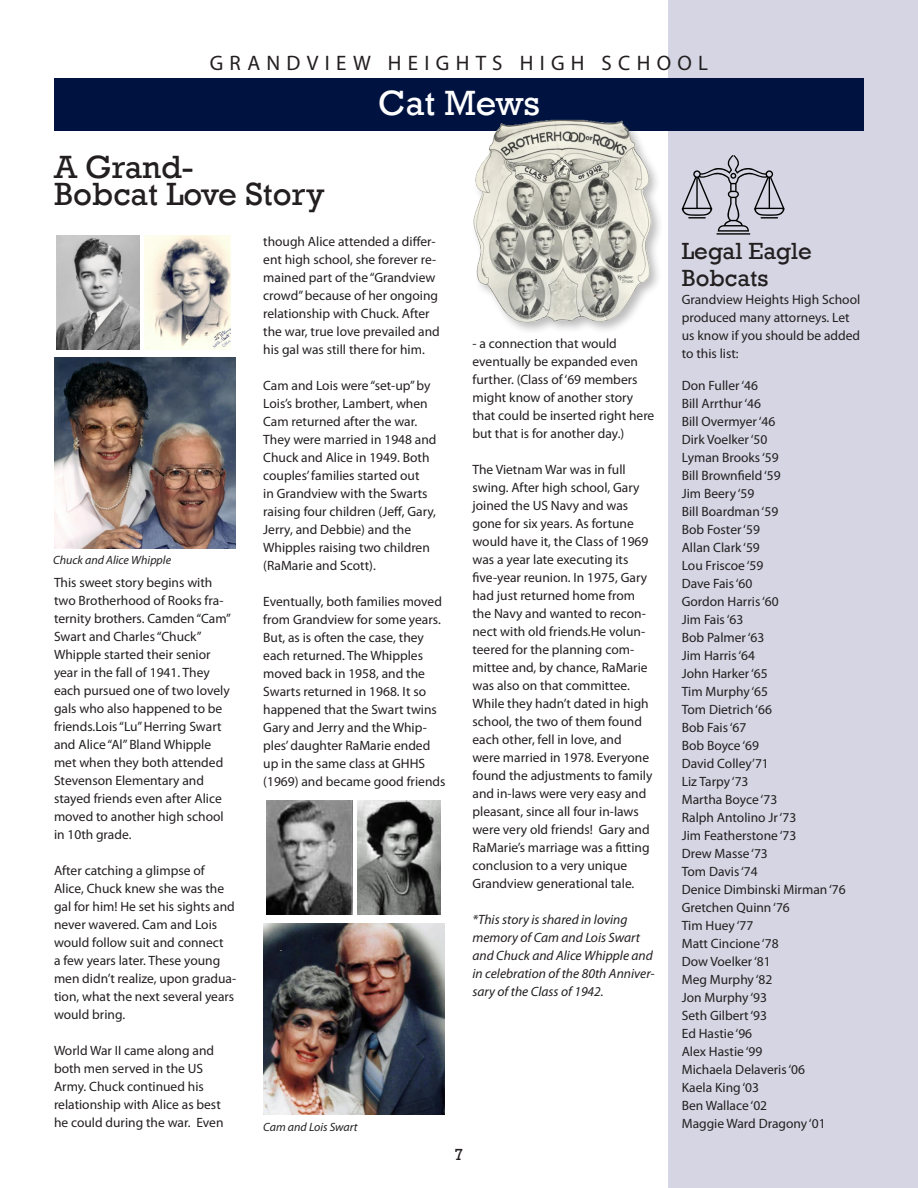
<style>
.page{position:relative;width:918px;height:1188px;background:#fff}
.page>*{position:absolute;margin:0;border:0;box-sizing:border-box;transform-origin:0 0}
.body_text_ghhsaa_9_1{font:36px "Rockwell";color:#fff}
.body_text_ghhsaa_9_1-2{font:33px "Rockwell";color:#231f20}
.body_text_ghhsaa_9_1-3{font:24px/27px "Rockwell";color:#231f20}
.body_text_ghhsaa_9_1-4{font:21px "Myriad Pro";letter-spacing:.3em;color:#231f20}
.t1{font:16.5px "Rockwell";color:#231f20}
.body_text_ghhsaa_9_1-5{font:13.5px/18px "Myriad Pro";color:#231f20}
.body_text_ghhsaa_9_1-6{font:italic 13.5px/18px "Myriad Pro";color:#231f20}
.body_text_ghhsaa_9_1-7{font:italic 12px "Myriad Pro";color:#231f20}
</style>
<div class="page">
<div style="left:668px;top:0;width:250px;height:1188px;background:#d5d5e3"></div>
<div style="left:54px;top:78px;width:810px;height:52px;background:#001340"></div>
<img style="left:57px;top:235px;width:83px;height:115px">
<img style="left:267px;top:800px;width:85px;height:115px">
<img style="left:145px;top:235px;width:86px;height:115px">
<img style="left:358px;top:800px;width:83px;height:115px">
<img style="left:54px;top:358px;width:181px;height:191px">
<img style="left:263px;top:924px;width:182px;height:191px">
<div style="left:471px;top:117px;width:193px;height:218px;background:#231f20;opacity:.3"></div>
<img style="left:472px;top:117px;width:183px;height:218px">
<svg style="left:682px;top:155px;width:103px;height:80px"></svg>
<p class="body_text_ghhsaa_9_1-4" style="left:210px;top:50px;width:500px">GRANDVIEW HEIGHTS HIGH SCHOOL</p>
<p class="body_text_ghhsaa_9_1" style="left:378px;top:82px;width:163px">Cat Mews</p>
<p class="body_text_ghhsaa_9_1-2" style="left:54px;top:148px;width:141px">A Grand-</p>
<p class="body_text_ghhsaa_9_1-2" style="left:54px;top:175px;width:272px">Bobcat Love Story</p>
<p class="body_text_ghhsaa_9_1-7" style="left:53px;top:553px;width:120px">Chuck and Alice Whipple</p>
<p class="body_text_ghhsaa_9_1-5" style="left:54px;top:573px;width:178px">This sweet story begins with two Brotherhood of Rooks fra&shy;ternity brothers. Camden “Cam”<br>Swart and Charles “Chuck”<br>Whipple started their senior year in the fall of 1941. They each pursued one of two lovely gals who also happened to be friends.Lois “Lu” Herring Swart and Alice “Al” Bland Whipple met when they both attended<br>Stevenson Elementary and stayed friends even after Alice moved to another high school in 10th grade.</p>
<p class="body_text_ghhsaa_9_1-5" style="left:54px;top:861px;width:184px">After catching a glimpse of<br>Alice, Chuck knew she was the gal for him! He set his sights and never wavered. Cam and Lois would follow suit and connect<br>a few years later. These young men didn’t realize, upon gradua&shy;tion, what the next several years would bring.</p>
<p class="body_text_ghhsaa_9_1-5" style="left:54px;top:1041px;width:171px">World War II came along and both men served in the US<br>Army. Chuck continued his relationship with Alice as best he could during the war. Even</p>
<p class="body_text_ghhsaa_9_1-5" style="left:263px;top:232px;width:178px">though Alice attended a differ&shy;ent high school, she forever re&shy;mained part of the “Grandview crowd” because of her ongoing relationship with Chuck. After the war, true love prevailed and his gal was still there for him.</p>
<p class="body_text_ghhsaa_9_1-5" style="left:263px;top:376px;width:175px">Cam and Lois were “set-up” by<br>Lois’s brother, Lambert, when<br>Cam returned after the war.<br>They were married in 1948 and<br>Chuck and Alice in 1949. Both couples’ families started out<br>in Grandview with the Swarts raising four children (Jeff, Gary,<br>Jerry, and Debbie) and the<br>Whipples raising two children (RaMarie and Scott).</p>
<p class="body_text_ghhsaa_9_1-5" style="left:263px;top:592px;width:184px">Eventually, both families moved from Grandview for some years.<br>But, as is often the case, they each returned. The Whipples moved back in 1958, and the<br>Swarts returned in 1968. It so happened that the Swart twins<br>Gary and Jerry and the Whip&shy;ples’ daughter RaMarie ended up in the same class at GHHS (1969) and became good friends</p>
<p class="body_text_ghhsaa_9_1-7" style="left:263px;top:1120px;width:96px">Cam and Lois Swart</p>
<p class="body_text_ghhsaa_9_1-5" style="left:472px;top:334px;width:183px">- a connection that would eventually be expanded even further. (Class of ‘69 members might know of another story that could be inserted right here but that is for another day.)</p>
<p class="body_text_ghhsaa_9_1-5" style="left:472px;top:460px;width:182px">The Vietnam War was in full swing. After high school, Gary joined the US Navy and was gone for six years. As fortune would have it, the Class of 1969 was a year late executing its five-year reunion. In 1975, Gary had just returned home from the Navy and wanted to recon&shy;nect with old friends.He volun&shy;teered for the planning com&shy;mittee and, by chance, RaMarie was also on that committee.<br>While they hadn’t dated in high school, the two of them found each other, fell in love, and were married in 1978. Everyone found the adjustments to family and in-laws were very easy and pleasant, since all four in-laws were very old friends! Gary and<br>RaMarie’s marriage was a fitting conclusion to a very unique<br>Grandview generational tale.</p>
<p class="body_text_ghhsaa_9_1-6" style="left:472px;top:910px;width:184px">*This story is shared in loving memory of Cam and Lois Swart and Chuck and Alice Whipple and in celebration of the 80th Anniver&shy;sary of the Class of 1942.</p>
<p class="t1" style="left:455px;top:1145px;width:10px">7</p>
<p class="body_text_ghhsaa_9_1-3" style="left:682px;top:238px;width:132px">Legal Eagle<br>Bobcats</p>
<p class="body_text_ghhsaa_9_1-5" style="left:682px;top:290px;width:180px">Grandview Heights High School produced many attorneys. Let us know if you should be added to this list:</p>
<p class="body_text_ghhsaa_9_1-5" style="left:682px;top:377px;width:78px">Don Fuller ‘46</p>
<p class="body_text_ghhsaa_9_1-5" style="left:682px;top:395px;width:81px">Bill Arrthur ‘46</p>
<p class="body_text_ghhsaa_9_1-5" style="left:682px;top:413px;width:95px">Bill Overmyer ‘46</p>
<p class="body_text_ghhsaa_9_1-5" style="left:682px;top:431px;width:87px">Dirk Voelker ‘50</p>
<p class="body_text_ghhsaa_9_1-5" style="left:682px;top:449px;width:98px">Lyman Brooks ‘59</p>
<p class="body_text_ghhsaa_9_1-5" style="left:682px;top:467px;width:101px">Bill Brownfield ‘59</p>
<p class="body_text_ghhsaa_9_1-5" style="left:682px;top:485px;width:74px">Jim Beery ‘59</p>
<p class="body_text_ghhsaa_9_1-5" style="left:682px;top:503px;width:98px">Bill Boardman ‘59</p>
<p class="body_text_ghhsaa_9_1-5" style="left:682px;top:521px;width:80px">Bob Foster ‘59</p>
<p class="body_text_ghhsaa_9_1-5" style="left:682px;top:539px;width:80px">Allan Clark ‘59</p>
<p class="body_text_ghhsaa_9_1-5" style="left:682px;top:557px;width:83px">Lou Friscoe ‘59</p>
<p class="body_text_ghhsaa_9_1-5" style="left:682px;top:575px;width:72px">Dave Fais ‘60</p>
<p class="body_text_ghhsaa_9_1-5" style="left:682px;top:593px;width:98px">Gordon Harris ‘60</p>
<p class="body_text_ghhsaa_9_1-5" style="left:682px;top:611px;width:63px">Jim Fais ‘63</p>
<p class="body_text_ghhsaa_9_1-5" style="left:682px;top:629px;width:84px">Bob Palmer ‘63</p>
<p class="body_text_ghhsaa_9_1-5" style="left:682px;top:647px;width:75px">Jim Harris ‘64</p>
<p class="body_text_ghhsaa_9_1-5" style="left:682px;top:665px;width:87px">John Harker ‘65</p>
<p class="body_text_ghhsaa_9_1-5" style="left:682px;top:683px;width:88px">Tim Murphy ‘65</p>
<p class="body_text_ghhsaa_9_1-5" style="left:682px;top:701px;width:92px">Tom Dietrich ‘66</p>
<p class="body_text_ghhsaa_9_1-5" style="left:682px;top:719px;width:66px">Bob Fais ‘67</p>
<p class="body_text_ghhsaa_9_1-5" style="left:682px;top:737px;width:79px">Bob Boyce ‘69</p>
<p class="body_text_ghhsaa_9_1-5" style="left:682px;top:755px;width:89px">David Colley’71</p>
<p class="body_text_ghhsaa_9_1-5" style="left:682px;top:773px;width:68px">Liz Tarpy ‘73</p>
<p class="body_text_ghhsaa_9_1-5" style="left:682px;top:791px;width:97px">Martha Boyce ‘73</p>
<p class="body_text_ghhsaa_9_1-5" style="left:682px;top:809px;width:116px">Ralph Antolino Jr ‘73</p>
<p class="body_text_ghhsaa_9_1-5" style="left:682px;top:827px;width:116px">Jim Featherstone ‘73</p>
<p class="body_text_ghhsaa_9_1-5" style="left:682px;top:845px;width:88px">Drew Masse ‘73</p>
<p class="body_text_ghhsaa_9_1-5" style="left:682px;top:863px;width:78px">Tom Davis ‘74</p>
<p class="body_text_ghhsaa_9_1-5" style="left:682px;top:881px;width:166px">Denice Dimbinski Mirman ‘76</p>
<p class="body_text_ghhsaa_9_1-5" style="left:682px;top:899px;width:110px">Gretchen Quinn ‘76</p>
<p class="body_text_ghhsaa_9_1-5" style="left:682px;top:917px;width:73px">Tim Huey ‘77</p>
<p class="body_text_ghhsaa_9_1-5" style="left:682px;top:935px;width:98px">Matt Cincione ‘78</p>
<p class="body_text_ghhsaa_9_1-5" style="left:682px;top:953px;width:91px">Dow Voelker ‘81</p>
<p class="body_text_ghhsaa_9_1-5" style="left:682px;top:971px;width:92px">Meg Murphy ‘82</p>
<p class="body_text_ghhsaa_9_1-5" style="left:682px;top:989px;width:87px">Jon Murphy ‘93</p>
<p class="body_text_ghhsaa_9_1-5" style="left:682px;top:1007px;width:87px">Seth Gilbert ‘93</p>
<p class="body_text_ghhsaa_9_1-5" style="left:682px;top:1025px;width:72px">Ed Hastie ‘96</p>
<p class="body_text_ghhsaa_9_1-5" style="left:682px;top:1043px;width:82px">Alex Hastie ‘99</p>
<p class="body_text_ghhsaa_9_1-5" style="left:682px;top:1061px;width:125px">Michaela Delaveris ‘06</p>
<p class="body_text_ghhsaa_9_1-5" style="left:682px;top:1079px;width:79px">Kaela King ‘03</p>
<p class="body_text_ghhsaa_9_1-5" style="left:682px;top:1097px;width:87px">Ben Wallace ‘02</p>
<p class="body_text_ghhsaa_9_1-5" style="left:682px;top:1115px;width:145px">Maggie Ward Dragony ‘01</p>
</div>
